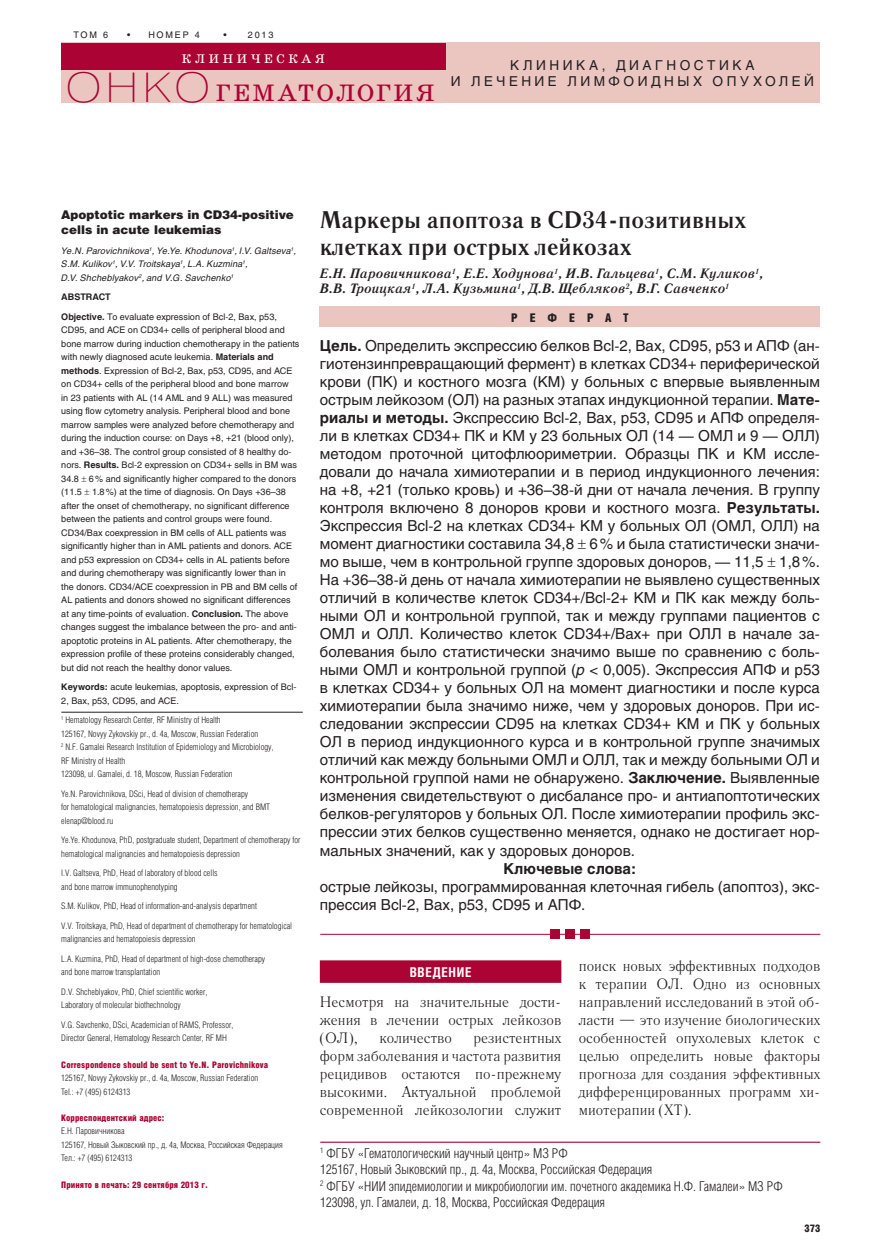
<style>
.page{position:relative;width:885px;height:1257px;background:#fff}
.page>*{position:absolute;margin:0;border:0;box-sizing:border-box;transform-origin:0 0}
.t1{font:24.15px "School";letter-spacing:.105em;color:#ab0333}
.t2{font:700 24px/27px "Literaturnaya C";color:#231f20}
.t3{font:15px/18px "Helios";color:#231f20;text-align:justify}
.t4{font:15px/18px "Literaturnaya C";color:#231f20;text-align:justify}
.t5{font:700 15px "Helios";color:#231f20}
.t6{font:300 13.5px/16.5px "Helios Cond";color:#231f20}
.t7{font:italic 700 13.5px/15px "Literaturnaya C";color:#231f20}
.t8{font:13.5px/16.2px "Helios";letter-spacing:.26em;color:#231f20;text-align:center}
.t9{font:700 13.5px "Helios Cond";letter-spacing:.05em;color:#fff}
.t10{font:12.6px "School";letter-spacing:.285em;color:#fff}
.t11{font:900 12px/15px "Helios";color:#231f20}
.t12{font:900 12px "Helios Cond";letter-spacing:1em;color:#231f20}
.t13{font:900 10.5px "Helios Cond";color:#231f20}
.t14{font:9px/13.5px "Helios";color:#231f20}
.t15{font:300 9px/13.5px "Helios Cond";color:#231f20}
.t16{font:italic 9px/13.5px "Helios";letter-spacing:.02em;color:#231f20}
.t17{font:900 9px "Helios Cond";letter-spacing:.01em;color:#ab0333}
.s1{font-family:"Helios Ext";font-weight:100;font-size:40.5px}
.s2{font-weight:700}
.s3{font-style:italic}
</style>
<div class="page">
<div style="left:445px;top:43px;width:375px;height:60px;background:#ebc6c1"></div>
<div style="left:61px;top:43px;width:384px;height:60px;background:#ebc6c1"></div>
<div style="left:61px;top:43px;width:384px;height:27px;background:#ab0333"></div>
<hr style="left:320px;top:1141px;width:500px;height:1px;background:#ab0333">
<hr style="left:61px;top:712px;width:242px;height:1px;background:#231f20">
<div style="left:320px;top:307px;width:500px;height:20px;background:#ebc6c1"></div>
<hr style="left:320px;top:934px;width:500px;height:1px;background:#ab0333">
<div style="left:551px;top:930px;width:9px;height:9px;background:#ab0333"></div>
<div style="left:566px;top:930px;width:9px;height:9px;background:#ab0333"></div>
<div style="left:581px;top:930px;width:9px;height:9px;background:#ab0333"></div>
<div style="left:320px;top:960px;width:241px;height:23px;background:#ab0333"></div>
<p class="t14" style="left:73px;top:29px;width:36px">ТОМ 6</p>
<p class="t14" style="left:127px;top:29px;width:74px">• НОМЕР 4</p>
<p class="t14" style="left:223px;top:29px;width:52px">• 2013</p>
<p class="t10" style="left:182px;top:51px;width:144px">КЛИНИЧЕСКАЯ</p>
<h1 class="t1" style="left:66px;top:79px;width:370px"><span class="s1">ОНКО</span> ГЕМАТОЛОГИЯ</h1>
<p class="t8" style="left:451px;top:58px;width:365px">КЛИНИКА, ДИАГНОСТИКА<br>И ЛЕЧЕНИЕ ЛИМФОИДНЫХ ОПУХОЛЕЙ</p>
<p class="t11" style="left:61px;top:208px;width:234px">Apoptotic markers in CD34-positive cells in acute leukemias</p>
<p class="t16" style="left:61px;top:244px;width:236px">Ye.N. Parovichnikova<sup>1</sup>, Ye.Ye. Khodunova<sup>1</sup>, I.V. Galtseva<sup>1</sup>,<br>S.М. Kulikov<sup>1</sup>, V.V. Troitskaya<sup>1</sup>, L.А. Kuzmina<sup>1</sup>,<br>D.V. Shcheblyakov<sup>2</sup>, and V.G. Savchenko<sup>1</sup></p>
<p class="t14" style="left:61px;top:288px;width:217px;line-height:19.5px"><span class="s2">ABSTRACT<br>Objective.</span> To evaluate expression of Bcl-2, Bax, p53,</p>
<p class="t14" style="left:61px;top:324px;width:240px">CD95, and ACE on CD34+ cells of peripheral blood and bone marrow during induction chemotherapy in the patients with newly diagnosed acute leukemia. <span class="s2">Materials and methods</span>. Expression of Bcl-2, Bax, p53, CD95, and ACE on CD34+ cells of the peripheral blood and bone marrow<br>in 23 patients with AL (14 AML and 9 ALL) was measured using flow cytometry analysis. Peripheral blood and bone marrow samples were analyzed before chemotherapy and during the induction course: on Days +8, +21 (blood only), and +36–38. The control group consisted of 8 healthy do&shy;nors. <span class="s2">Results.</span> Bcl-2 expression on CD34+ sells in BM was 34.8 6 % and significantly higher compared to the donors (11.5 1.8 %) at the time of diagnosis. On Days +36–38 after the onset of chemotherapy, no significant difference between the patients and control groups were found.<br>CD34/Bax coexpression in BM cells of ALL patients was significantly higher than in AML patients and donors. ACE and p53 expression on CD34+ cells in AL patients before and during chemotherapy was significantly lower than in the donors. CD34/ACE coexpression in PB and BM cells of AL patients and donors showed no significant differences at any time-points of evaluation. <span class="s2">Conclusion.</span> The above changes suggest the imbalance between the pro- and anti&shy;apoptotic proteins in AL patients. After chemotherapy, the expression profile of these proteins considerably changed, but did not reach the healthy donor values.</p>
<p class="t14" style="left:61px;top:681px;width:237px"><span class="s2">Keywords:</span> acute leukemias, apoptosis, expression of Bcl-<br>2, Bax, р53, CD95, and ACE.</p>
<p class="t15" style="left:61px;top:714px;width:214px"><sup>1</sup> Hematology Research Center, RF Ministry of Health<br>125167, Novyy Zykovskiy pr., d. 4а, Moscow, Russian Federation<br><sup>2</sup> N.F. Gamalei Research Institution of Epidemiology and Microbiology, RF Ministry of Health<br>123098, ul. Gamalei, d. 18, Moscow, Russian Federation</p>
<p class="t15" style="left:61px;top:787px;width:210px">Ye.N. Parovichnikova, DSci, Head of division of chemotherapy<br>for hematological malignancies, hematopoiesis depression, and BMT elenap@blood.ru</p>
<p class="t15" style="left:61px;top:834px;width:241px">Ye.Ye. Khodunova, PhD, postgraduate student, Department of chemotherapy for hematological malignancies and hematopoiesis depression</p>
<p class="t15" style="left:61px;top:867px;width:158px">I.V. Galtseva, PhD, Head of laboratory of blood cells and bone marrow immunophenotyping</p>
<p class="t15" style="left:61px;top:897px;width:232px;line-height:19.5px">S.М. Kulikov, PhD, Head of information-and-analysis department<br>V.V. Troitskaya, PhD, Head of department of chemotherapy for hematological</p>
<p class="t15" style="left:61px;top:930px;width:205px;line-height:19.5px">malignancies and hematopoiesis depression<br>L.А. Kuzmina, PhD, Head of department of high-dose chemotherapy</p>
<p class="t15" style="left:61px;top:963px;width:148px;line-height:19.5px">and bone marrow transplantation<br>D.V. Shcheblyakov, PhD, Chief scientific worker,</p>
<p class="t15" style="left:61px;top:996px;width:173px;line-height:19.5px">Laboratory of molecular biothechnology<br>V.G. Savchenko, DSci, Academician of RAMS, Professor,</p>
<p class="t15" style="left:61px;top:1032px;width:167px">Director General, Hematology Research Center, RF MH</p>
<p class="t17" style="left:61px;top:1061px;width:208px">Correspondence should be sent to Ye.N. Parovichnikova</p>
<p class="t15" style="left:61px;top:1072px;width:198px">125167, Novyy Zykovskiy pr., d. 4а, Moscow, Russian Federation<br>Теl.: +7 (495) 6124313</p>
<p class="t17" style="left:61px;top:1114px;width:105px">Корреспондентский адрес:</p>
<p class="t15" style="left:61px;top:1125px;width:223px">Е.Н. Паровичникова<br>125167, Новый Зыковский пр., д. 4а, Москва, Российская Федерация<br>Тел.: +7 (495) 6124313</p>
<p class="t17" style="left:61px;top:1181px;width:148px">Принято в печать: 29 сентября 2013 г.</p>
<h2 class="t2" style="left:320px;top:208px;width:427px">Маркеры апоптоза в CD34-позитивных клетках при острых лейкозах</h2>
<p class="t7" style="left:320px;top:267px;width:445px">Е.Н. Паровичникова<sup>1</sup>, Е.Е. Ходунова<sup>1</sup>, И.В. Гальцева<sup>1</sup>, С.М. Куликов<sup>1</sup>,<br>В.В. Троицкая<sup>1</sup>, Л.А. Кузьмина<sup>1</sup>, Д.В. Щебляков<sup>2</sup>, В.Г. Савченко<sup>1</sup></p>
<p class="t12" style="left:511px;top:313px;width:119px">РЕФЕРАТ</p>
<p class="t3" style="left:320px;top:338px;width:501px"><span class="s2">Цель.</span> Определить экспрессию белков Bcl-2, Bax, CD95, р53 и АПФ (ан&shy;гиотензинпревращающий фермент) в клетках CD34+ периферической крови (ПК) и костного мозга (КМ) у больных c впервые выявленным острым лейкозом (ОЛ) на разных этапах индукционной терапии. <span class="s2">Мате&shy;риалы и методы.</span> Экспрессию Bcl-2, Bax, р53, CD95 и АПФ определя&shy;ли в клетках CD34+ ПК и КМ у 23 больных ОЛ (14 — ОМЛ и 9 — ОЛЛ) методом проточной цитофлюориметрии. Образцы ПК и КМ иссле&shy;довали до начала химиотерапии и в период индукционного лечения: на +8, +21 (только кровь) и +36–38-й дни от начала лечения. В группу контроля включено 8 доноров крови и костного мозга. <span class="s2">Результаты.<br></span>Экспрессия Bcl-2 на клетках CD34+ КМ у больных ОЛ (ОМЛ, ОЛЛ) на момент диагностики составила 34,8 6 % и была статистически значи&shy;мо выше, чем в контрольной группе здоровых доноров, — 11,5 1,8 %.<br>На +36–38-й день от начала химиотерапии не выявлено существенных отличий в количестве клеток CD34+/Bcl-2+ КМ и ПК как между боль&shy;ными ОЛ и контрольной группой, так и между группами пациентов с ОМЛ и ОЛЛ. Количество клеток CD34+/Bax+ при ОЛЛ в начале за&shy;болевания было статистически значимо выше по сравнению с боль&shy;ными ОМЛ и контрольной группой (<span class="s3">p</span> &lt; 0,005). Экспрессия АПФ и р53 в клетках CD34+ у больных ОЛ на момент диагностики и после курса химиотерапии была значимо ниже, чем у здоровых доноров. При ис&shy;следовании экспрессии CD95 на клетках СD34+ КМ и ПК у больных ОЛ в период индукционного курса и в контрольной группе значимых отличий как между больными ОМЛ и ОЛЛ, так и между больными ОЛ и контрольной группой нами не обнаружено. <span class="s2">Заключение.</span> Выявленные изменения свидетельствуют о дисбалансе про- и антиапоптотических белков-регуляторов у больных ОЛ. После химиотерапии профиль экс&shy;прессии этих белков существенно меняется, однако не достигает нор&shy;мальных значений, как у здоровых доноров.</p>
<p class="t5" style="left:503px;top:862px;width:134px">Ключевые слова:</p>
<p class="t3" style="left:320px;top:878px;width:501px">острые лейкозы, программированная клеточная гибель (апоптоз), экс&shy;прессия Bcl-2, Bax, р53, CD95 и АПФ.</p>
<p class="t9" style="left:410px;top:967px;width:63px">ВВЕДЕНИЕ</p>
<p class="t4" style="left:320px;top:994px;width:243px">Несмотря на значительные дости&shy;жения в лечении острых лейкозов (ОЛ),</p>
<p class="t4" style="left:320px;top:1030px;width:243px;text-indent:154px">резистентных форм заболевания и частота развития рецидивов остаются по-прежнему высокими. Актуальной проблемой современной лейкозологии служит</p>
<p class="t4" style="left:379px;top:1030px;width:74px">количество</p>
<p class="t4" style="left:579px;top:958px;width:243px">поиск новых эффективных подходов к терапии ОЛ. Одно из основных направлений исследований в этой об&shy;ласти — это изучение биологических особенностей опухолевых клеток с целью определить новые факторы прогноза для создания эффективных дифференцированных программ хи&shy;миотерапии (ХТ).</p>
<p class="t6" style="left:320px;top:1145px;width:464px"><sup>1</sup> ФГБУ «Гематологический научный центр» МЗ РФ<br>125167, Новый Зыковский пр., д. 4а, Москва, Российская Федерация<br><sup>2</sup> ФГБУ «НИИ эпидемиологии и микробиологии им. почетного академика Н.Ф. Гамалеи» МЗ РФ 123098, ул. Гамалеи, д. 18, Москва, Российская Федерация</p>
<p class="t13" style="left:804px;top:1224px;width:17px">373</p>
</div>
